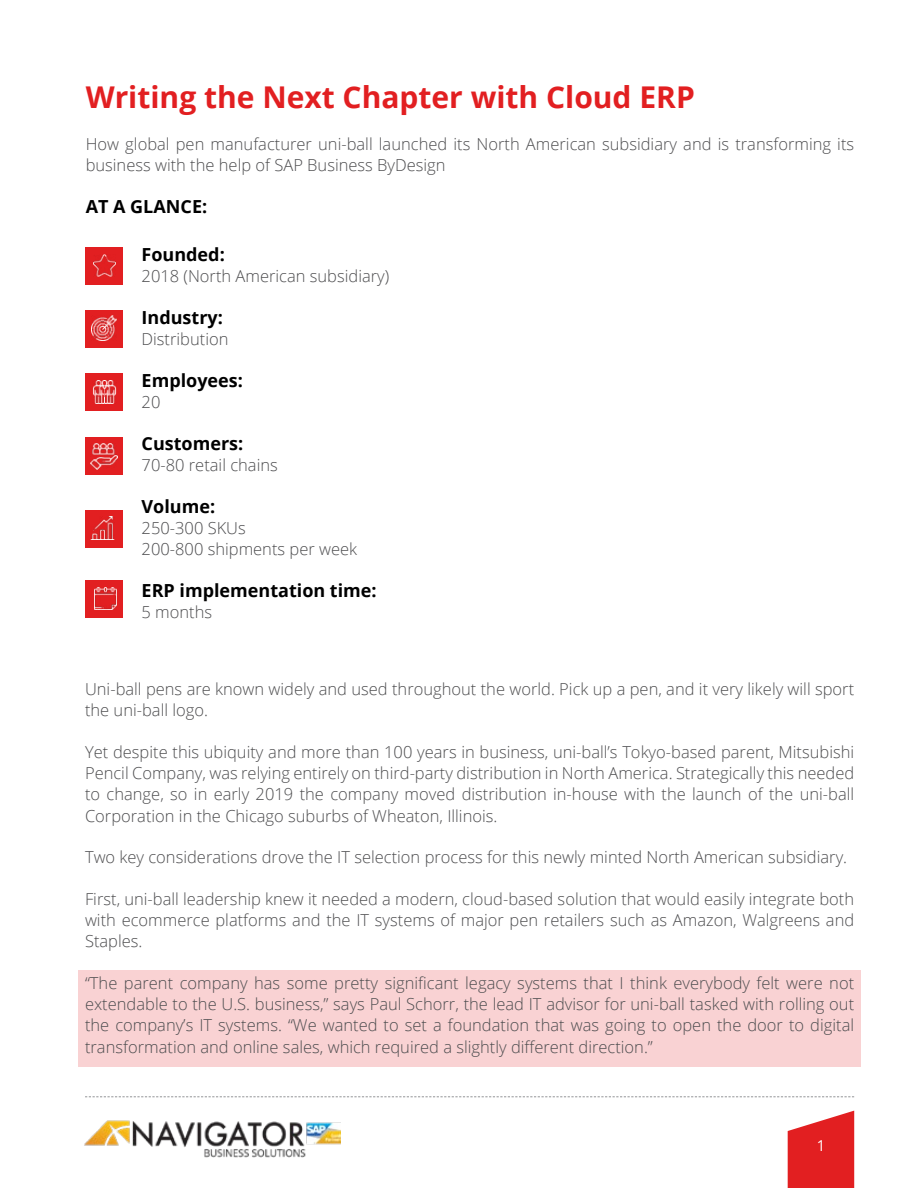
<style>
.page{position:relative;width:918px;height:1188px;background:#fff}
.page>*{position:absolute;margin:0;border:0;box-sizing:border-box;transform-origin:0 0}
.t1{font:700 30px "Open Sans";color:#e21f21}
.t2{font:700 18px "Open Sans";color:#000}
.t3{font:300 16.5px/21px "Open Sans";color:#4d4d4f}
.t4{font:15px "Open Sans";color:#fff}
</style>
<div class="page">
<img style="left:84px;top:1120px;width:256px;height:38px">
<svg style="left:788px;top:1111px;width:66px;height:77px;background:#e53b3d"></svg>
<svg style="left:85px;top:1096px;width:769px;height:1px"></svg>
<div style="left:78px;top:970px;width:783px;height:96px;background:#f9d2d3"></div>
<div style="left:85px;top:247px;width:38px;height:38px;background:#e21f21"></div>
<div style="left:85px;top:310px;width:38px;height:38px;background:#e21f21"></div>
<div style="left:85px;top:373px;width:38px;height:37px;background:#e21f21"></div>
<div style="left:85px;top:437px;width:38px;height:38px;background:#e21f21"></div>
<div style="left:85px;top:510px;width:38px;height:38px;background:#e21f21"></div>
<div style="left:85px;top:580px;width:38px;height:38px;background:#e21f21"></div>
<img style="left:91px;top:443px;width:26px;height:27px">
<img style="left:93px;top:254px;width:23px;height:23px">
<img style="left:94px;top:587px;width:22px;height:23px">
<img style="left:92px;top:380px;width:24px;height:24px">
<img style="left:91px;top:516px;width:24px;height:24px">
<img style="left:92px;top:315px;width:25px;height:26px">
<h1 class="t1" style="left:86px;top:76px;width:611px">Writing the Next Chapter with Cloud ERP</h1>
<p class="t3" style="left:86px;top:133px;width:770px">How global pen manufacturer uni-ball launched its North American subsidiary and is transforming its business with the help of SAP Business ByDesign</p>
<p class="t2" style="left:86px;top:194px;width:123px">AT A GLANCE:</p>
<p class="t2" style="left:142px;top:242px;width:85px">Founded:</p>
<p class="t3" style="left:142px;top:266px;width:249px">2018 (North American subsidiary)</p>
<p class="t2" style="left:142px;top:305px;width:83px">Industry:</p>
<p class="t3" style="left:142px;top:329px;width:88px">Distribution</p>
<p class="t2" style="left:142px;top:368px;width:103px">Employees:</p>
<p class="t3" style="left:142px;top:392px;width:20px">20</p>
<p class="t2" style="left:142px;top:431px;width:103px">Customers:</p>
<p class="t3" style="left:142px;top:455px;width:138px">70-80 retail chains</p>
<p class="t2" style="left:142px;top:494px;width:75px">Volume:</p>
<p class="t3" style="left:142px;top:518px;width:217px">250-300 SKUs<br>200-800 shipments per week</p>
<p class="t2" style="left:142px;top:578px;width:237px">ERP implementation time:</p>
<p class="t3" style="left:142px;top:602px;width:72px">5 months</p>
<p class="t3" style="left:85px;top:679px;width:771px">Uni-ball pens are known widely and used throughout the world. Pick up a pen, and it very likely will sport the uni-ball logo.</p>
<p class="t3" style="left:85px;top:742px;width:771px;text-align:justify">Yet despite this ubiquity and more than 100 years in business, uni-ball’s Tokyo-based parent, Mitsubishi Pencil Company, was relying entirely on third-party distribution in North America. Strategically this needed to change, so in early 2019 the company moved distribution in-house with the launch of the uni-ball Corporation in the Chicago suburbs of Wheaton, Illinois.</p>
<p class="t3" style="left:85px;top:847px;width:764px">Two key considerations drove the IT selection process for this newly minted North American subsidiary.</p>
<p class="t3" style="left:85px;top:889px;width:771px;text-align:justify">First, uni-ball leadership knew it needed a modern, cloud-based solution that would easily integrate both with ecommerce platforms and the IT systems of major pen retailers such as Amazon, Walgreens and Staples.</p>
<p class="t3" style="left:85px;top:973px;width:771px;text-align:justify">“The parent company has some pretty significant legacy systems that I think everybody felt were not extendable to the U.S. business,” says Paul Schorr, the lead IT advisor for uni-ball tasked with rolling out the company’s IT systems. “We wanted to set a foundation that was going to open the door to digital transformation and online sales, which required a slightly different direction.”</p>
<p class="t4" style="left:817px;top:1135px;width:10px">1</p>
</div>
